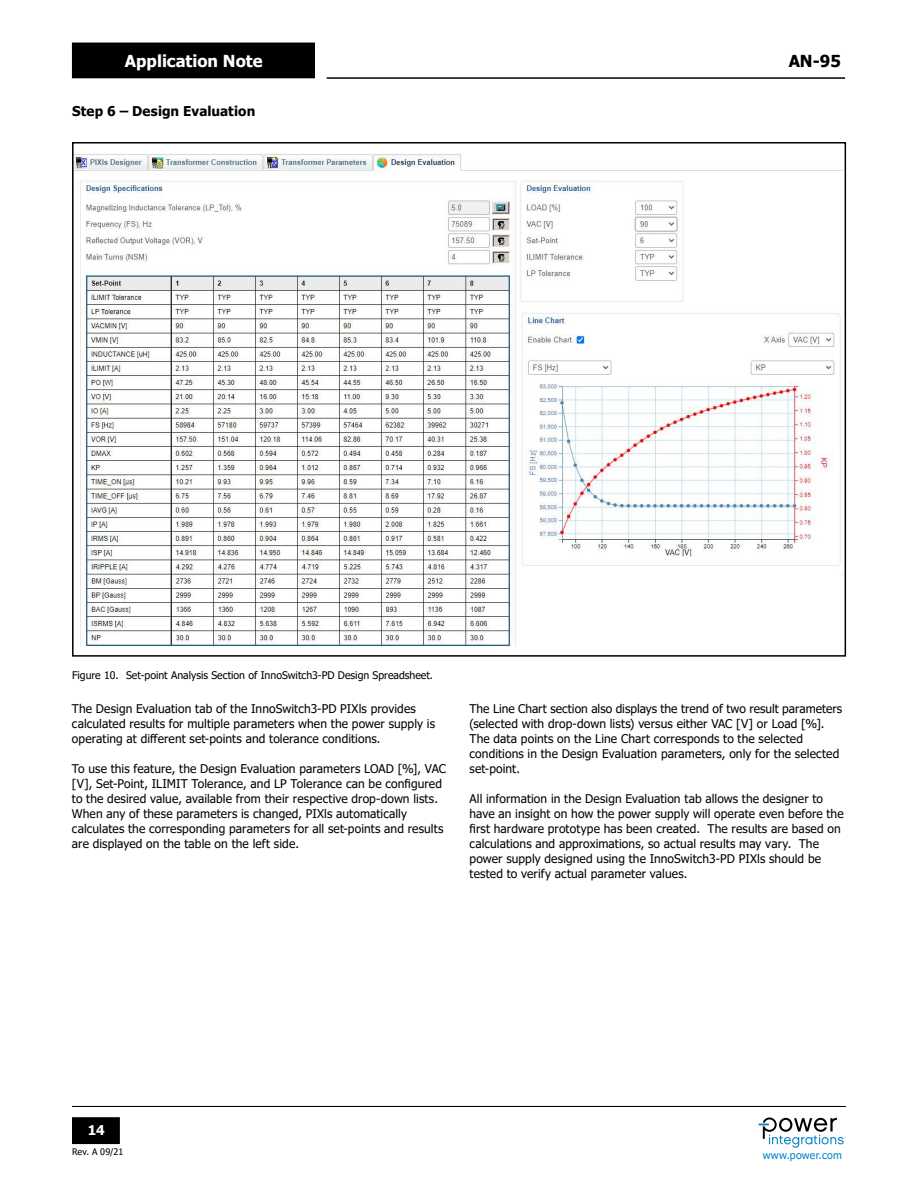
<style>
.page{position:relative;width:918px;height:1188px;background:#fff}
.page>*{position:absolute;margin:0;border:0;box-sizing:border-box;transform-origin:0 0}
.t1{font:700 16.5px "Tahoma";color:#fff}
.t2{font:700 16.5px "Tahoma";color:#000}
.t3{font:700 13.5px "Tahoma";letter-spacing:.005em;color:#000}
.t4{font:700 13.5px "Tahoma";color:#fff}
.t5{font:12px/15px "Tahoma";letter-spacing:.01em;color:#000}
.t6{font:10.5px "Tahoma";color:#000}
.t7{font:10.5px "Tahoma";letter-spacing:.03em;color:#0081c9}
.t8{font:9px "Tahoma";letter-spacing:.005em;color:#000}
</style>
<div class="page">
<hr style="left:72px;top:1106px;width:774px;height:1px;background:#000">
<hr style="left:327px;top:77px;width:518px;height:2px;background:#000">
<div style="left:73px;top:1118px;width:46px;height:25px;background:#000"></div>
<div style="left:72px;top:1117px;width:48px;height:27px;border:2px solid #000"></div>
<div style="left:73px;top:43px;width:241px;height:35px;background:#000"></div>
<svg style="left:758px;top:1118px;width:88px;height:30px"></svg>
<img style="left:75px;top:153px;width:768px;height:494px">
<h1 class="t1" style="left:125px;top:55px;width:139px">Application Note</h1>
<h1 class="t2" style="left:789px;top:55px;width:54px">AN-95</h1>
<p class="t3" style="left:72px;top:101px;width:185px">Step 6 ‒ Design Evaluation</p>
<p class="t6" style="left:72px;top:671px;width:363px">Figure 10. Set-point Analysis Section of InnoSwitch3-PD Design Spreadsheet.</p>
<p class="t5" style="left:72px;top:702px;width:365px">The Design Evaluation tab of the InnoSwitch3-PD PIXls provides calculated results for multiple parameters when the power supply is operating at di昀昀erent set-points and tolerance conditions.</p>
<p class="t5" style="left:72px;top:762px;width:376px">To use this feature, the Design Evaluation parameters LOAD [%], VAC [V], Set-Point, ILIMIT Tolerance, and LP Tolerance can be con昀椀gured to the desired value, available from their respective drop-down lists.<br>When any of these parameters is changed, PIXls automatically calculates the corresponding parameters for all set-points and results are displayed on the table on the left side.</p>
<p class="t5" style="left:470px;top:702px;width:374px">The Line Chart section also displays the trend of two result parameters (selected with drop-down lists) versus either VAC [V] or Load [%].<br>The data points on the Line Chart corresponds to the selected conditions in the Design Evaluation parameters, only for the selected set-point.</p>
<p class="t5" style="left:470px;top:792px;width:376px">All information in the Design Evaluation tab allows the designer to have an insight on how the power supply will operate even before the昀椀rst hardware prototype has been created. The results are based on calculations and approximations, so actual results may vary. The power supply designed using the InnoSwitch3-PD PIXls should be tested to verify actual parameter values.</p>
<p class="t4" style="left:88px;top:1125px;width:19px">14</p>
<p class="t8" style="left:72px;top:1148px;width:53px">Rev. A 09/21</p>
<p class="t7" style="left:763px;top:1151px;width:81px">www.power.com</p>
</div>
